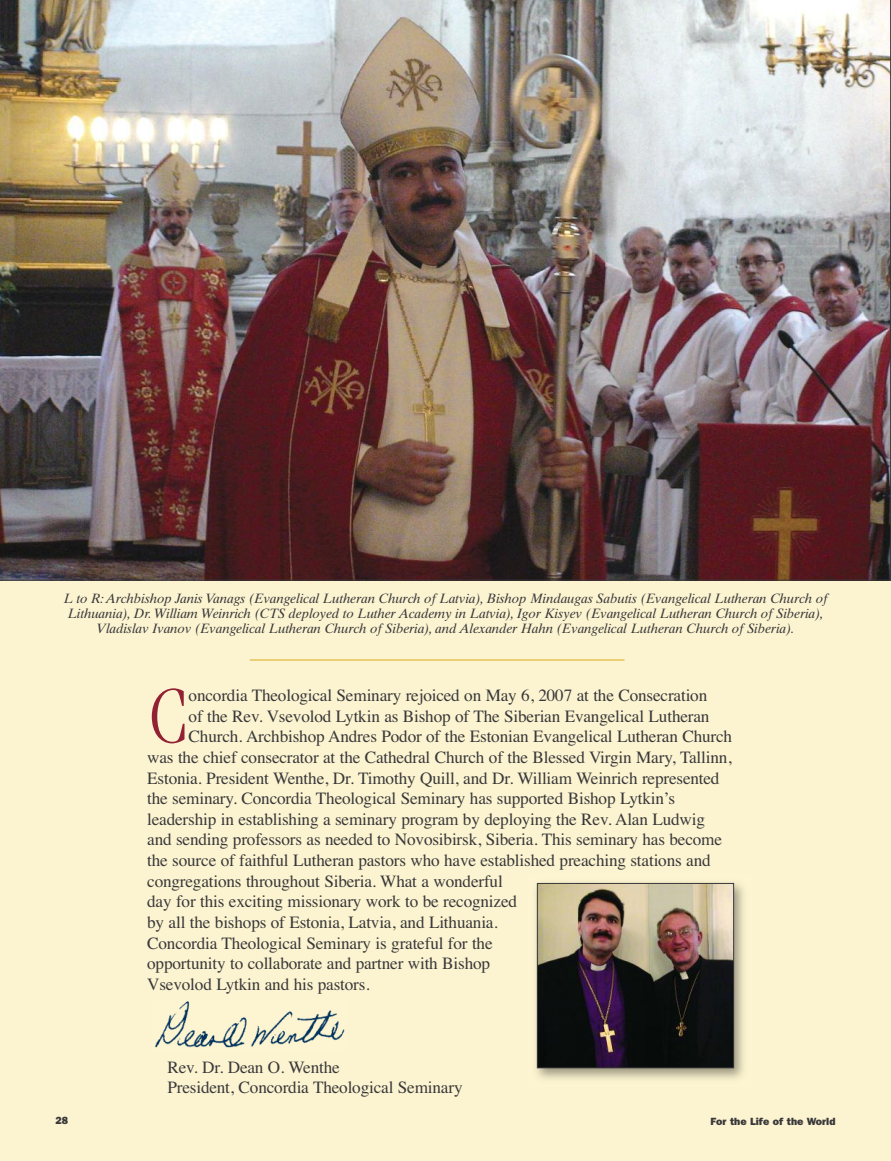
<style>
.page{position:relative;width:891px;height:1161px;background:#fff}
.page>*{position:absolute;margin:0;border:0;box-sizing:border-box;transform-origin:0 0}
.t1{font:300 76.05px "Fenice";color:#922133}
.t2{font:17.25px/20.7px "Times";letter-spacing:-.01em;color:#393839}
.t3{font:13.5px/15px "Times Ten Italic Os F";letter-spacing:-.015em;color:#393839;text-align:center}
.t4{font:800 10.5px "Franklin Gothic";color:#393839}
</style>
<div class="page">
<div style="left:0;top:580px;width:891px;height:581px;background:#fcf4d1"></div>
<img style="left:536px;top:882px;width:208px;height:197px">
<img style="left:539px;top:885px;width:193px;height:181px">
<div style="left:537px;top:883px;width:197px;height:185px;border:1px solid #393839"></div>
<img style="left:0;top:0;width:891px;height:580px">
<hr style="left:250px;top:660px;width:374px;height:1px;background:#dbab1b">
<img style="left:155px;top:1001px;width:190px;height:47px">
<p class="t3" style="left:63px;top:592px;width:766px">L to R:Archbishop Janis Vanags (Evangelical Lutheran Church of Latvia), Bishop Mindaugas Sabutis (Evangelical Lutheran Church of<br>Lithuania), Dr.William Weinrich (CTS deployed to Luther Academy in Latvia), Igor Kisyev (Evangelical Lutheran Church of Siberia),<br>Vladislav Ivanov (Evangelical Lutheran Church of Siberia), and Alexander Hahn (Evangelical Lutheran Church of Siberia).</p>
<h1 class="t1" style="left:147px;top:690px;width:44px">C</h1>
<p class="t2" style="left:189px;top:685px;width:520px">oncordia Theological Seminary rejoiced on May 6, 2007 at the Consecration</p>
<p class="t2" style="left:189px;top:705px;width:522px">of the Rev. Vsevolod Lytkin as Bishop of The Siberian Evangelical Lutheran</p>
<p class="t2" style="left:189px;top:726px;width:545px">Church. Archbishop Andres Podor of the Estonian Evangelical Lutheran Church</p>
<p class="t2" style="left:147px;top:747px;width:586px">was the chief consecrator at the Cathedral Church of the Blessed Virgin Mary, Tallinn,</p>
<p class="t2" style="left:147px;top:767px;width:574px">Estonia. President Wenthe, Dr. Timothy Quill, and Dr. William Weinrich represented</p>
<p class="t2" style="left:147px;top:788px;width:530px">the seminary. Concordia Theological Seminary has supported Bishop Lytkin’s</p>
<p class="t2" style="left:147px;top:809px;width:559px">leadership in establishing a seminary program by deploying the Rev. Alan Ludwig</p>
<p class="t2" style="left:147px;top:829px;width:576px">and sending professors as needed to Novosibirsk, Siberia. This seminary has become</p>
<p class="t2" style="left:147px;top:850px;width:565px">the source of faithful Lutheran pastors who have established preaching stations and</p>
<p class="t2" style="left:147px;top:870px;width:357px">congregations throughout Siberia. What a wonderful</p>
<p class="t2" style="left:147px;top:891px;width:371px">day for this exciting missionary work to be recognized</p>
<p class="t2" style="left:147px;top:912px;width:352px">by all the bishops of Estonia, Latvia, and Lithuania.</p>
<p class="t2" style="left:147px;top:932px;width:347px">Concordia Theological Seminary is grateful for the</p>
<p class="t2" style="left:147px;top:953px;width:344px">opportunity to collaborate and partner with Bishop</p>
<p class="t2" style="left:147px;top:974px;width:224px">Vsevolod Lytkin and his pastors.</p>
<p class="t2" style="left:167px;top:1056px;width:297px">Rev. Dr. Dean O. Wenthe<br>President, Concordia Theological Seminary</p>
<p class="t4" style="left:56px;top:1114px;width:14px">28</p>
<p class="t4" style="left:711px;top:1115px;width:126px">For the Life of the World</p>
</div>
